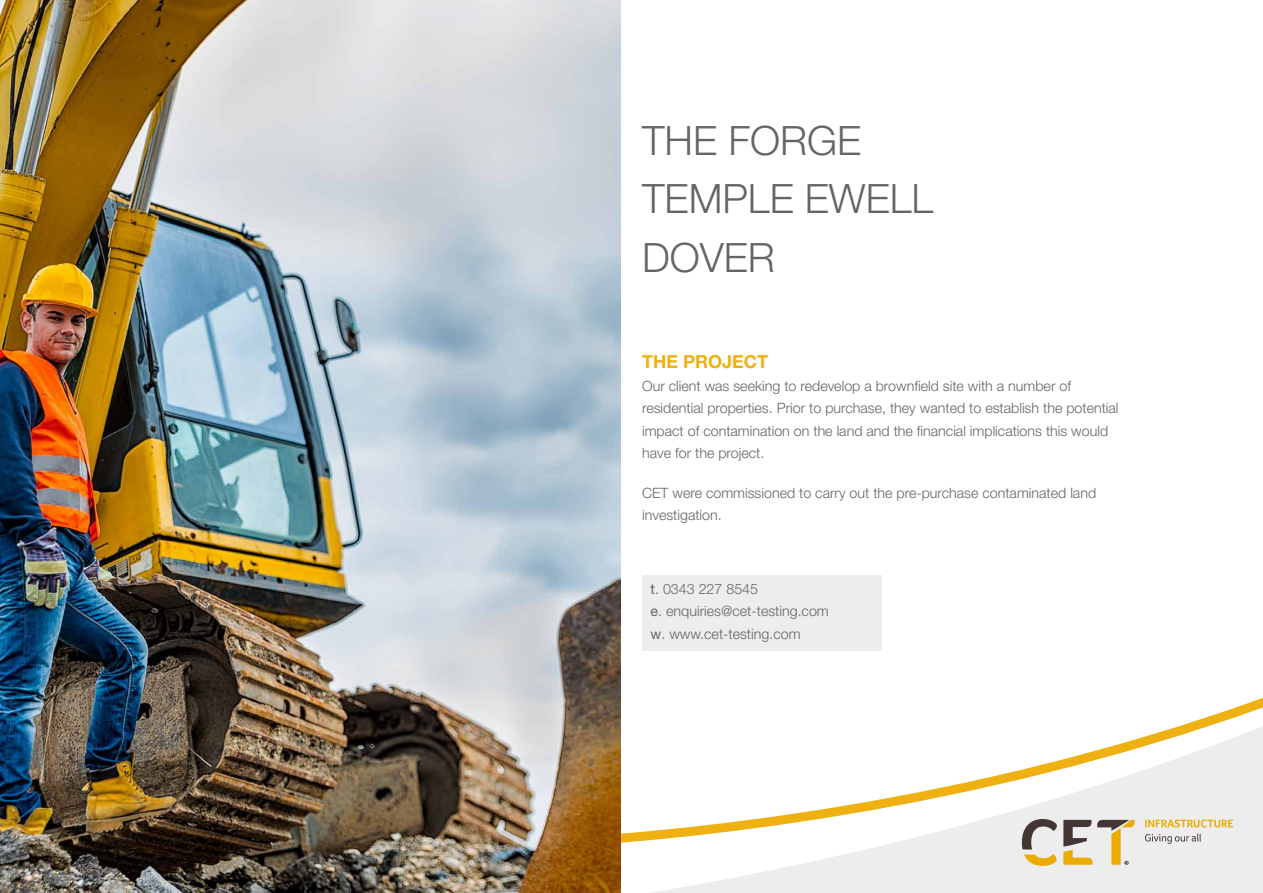
<style>
.page{position:relative;width:1263px;height:893px;background:#fff}
.page>*{position:absolute;margin:0;border:0;box-sizing:border-box;transform-origin:0 0}
.t1{font:300 40.5px/58.5px "Helvetica Neue LT Std";color:#686463}
.t2{font:700 18px "Helvetica Neue LT Std";color:#eeb111}
.t3{font:300 14.25px/22.5px "Helvetica Neue LT Std";color:#686463}
.s1{font-weight:400}
</style>
<div class="page">
<svg style="left:621px;top:575px;width:642px;height:309px"></svg>
<img style="left:0;top:0;width:621px;height:893px">
<svg style="left:1022px;top:819px;width:112px;height:47px"></svg>
<svg style="left:1145px;top:819px;width:88px;height:8px"></svg>
<svg style="left:1145px;top:834px;width:56px;height:10px"></svg>
<h1 class="t1" style="left:642px;top:110px;width:293px">THE FORGE<br>TEMPLE EWELL<br>DOVER</h1>
<p class="t2" style="left:642px;top:351px;width:128px">THE PROJECT</p>
<p class="t3" style="left:642px;top:374px;width:478px">Our client was seeking to redevelop a brownfield site with a number of residential properties. Prior to purchase, they wanted to establish the potential impact of contamination on the land and the financial implications this would have for the project.</p>
<p class="t3" style="left:642px;top:481px;width:456px">CET were commissioned to carry out the pre-purchase contaminated land investigation.</p>
<p class="t3" style="left:651px;top:577px;width:180px"><span class="s1">t</span>. 0343 227 8545<br><span class="s1">e</span>. enquiries@cet-testing.com <span class="s1">w</span>. www.cet-testing.com</p>
</div>
